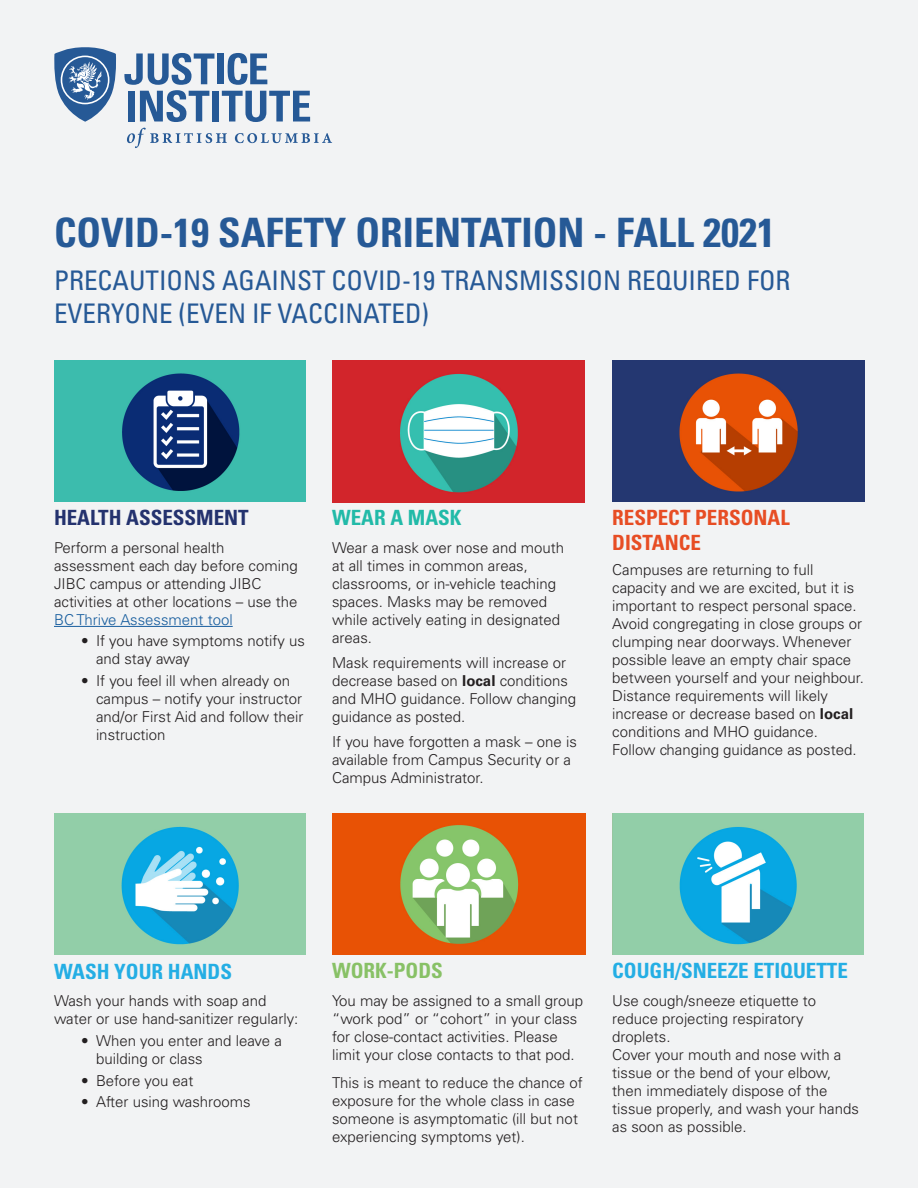
<style>
.page{position:relative;width:918px;height:1188px;background:#f2f3f4}
.page>*{position:absolute;margin:0;border:0;box-sizing:border-box;transform-origin:0 0}
.t1{font:700 condensed 40.5px "Univers LT Std";color:#265996}
.t2{font:condensed 27px/33px "Univers LT Std";color:#265996}
.t3{font:700 condensed 21px "Univers LT Std";color:#24aee4}
.t4{font:700 condensed 21px/25.2px "Univers LT Std";color:#e74d24}
.t5{font:700 condensed 21px "Univers LT Std";color:#24326e}
.t6{font:700 condensed 21px "Univers LT Std";color:#22baa8}
.t7{font:700 condensed 21px "Univers LT Std";color:#88c166}
.t8{font:300 15px/18px "Univers LT Std";color:#231f20}
.s1{color:#175d9e}
.s2{font-weight:700}
</style>
<div class="page">
<img style="left:54px;top:361px;width:251px;height:141px">
<hr style="left:54px;top:626px;width:179px;height:1px;background:#175d9e">
<img style="left:332px;top:361px;width:253px;height:142px">
<img style="left:612px;top:360px;width:252px;height:142px">
<img style="left:54px;top:813px;width:251px;height:142px">
<img style="left:332px;top:813px;width:254px;height:142px">
<img style="left:612px;top:813px;width:252px;height:142px">
<svg style="left:54px;top:47px;width:62px;height:75px"></svg>
<div style="left:217px;top:53px;width:7px;height:31px;background:#265996"></div>
<svg style="left:228px;top:53px;width:39px;height:32px"></svg>
<svg style="left:124px;top:53px;width:90px;height:69px"></svg>
<div style="left:212px;top:91px;width:7px;height:31px;background:#265996"></div>
<svg style="left:222px;top:91px;width:88px;height:31px"></svg>
<svg style="left:127px;top:128px;width:100px;height:20px"></svg>
<svg style="left:235px;top:133px;width:97px;height:10px"></svg>
<p class="t1" style="left:54px;top:208px;width:723px">COVID-19 SAFETY ORIENTATION - FALL 2021</p>
<p class="t2" style="left:54px;top:263px;width:738px">PRECAUTIONS AGAINST COVID-19 TRANSMISSION REQUIRED FOR<br>EVERYONE (EVEN IF VACCINATED)</p>
<p class="t5" style="left:54px;top:505px;width:196px">HEALTH ASSESSMENT</p>
<p class="t8" style="left:54px;top:539px;width:245px">Perform a personal health assessment each day before coming<br>JIBC campus or attending JIBC activities at other locations – use the<br><span class="s1">BC Thrive Assessment tool</span></p>
<p class="t8" style="left:96px;top:632px;width:211px;text-indent:-15px">• If you have symptoms notify us and stay away</p>
<p class="t8" style="left:96px;top:672px;width:209px;text-indent:-15px">• If you feel ill when already on campus – notify your instructor and/or First Aid and follow their instruction</p>
<p class="t6" style="left:332px;top:505px;width:131px">WEAR A MASK</p>
<p class="t8" style="left:332px;top:539px;width:234px">Wear a mask over nose and mouth at all times in common areas, classrooms, or in-vehicle teaching spaces. Masks may be removed while actively eating in designated areas.</p>
<p class="t8" style="left:332px;top:654px;width:245px">Mask requirements will increase or decrease based on <span class="s2">local</span> conditions and MHO guidance. Follow changing guidance as posted.</p>
<p class="t8" style="left:332px;top:732px;width:246px">If you have forgotten a mask – one is available from Campus Security or a<br>Campus Administrator.</p>
<p class="t4" style="left:612px;top:505px;width:179px">RESPECT PERSONAL<br>DISTANCE</p>
<p class="t8" style="left:612px;top:561px;width:253px">Campuses are returning to full capacity and we are excited, but it is important to respect personal space.<br>Avoid congregating in close groups or clumping near doorways. Whenever possible leave an empty chair space between yourself and your neighbour.<br>Distance requirements will likely increase or decrease based on <span class="s2">local </span>conditions and MHO guidance.<br>Follow changing guidance as posted.</p>
<p class="t3" style="left:54px;top:958px;width:180px">WASH YOUR HANDS</p>
<p class="t8" style="left:54px;top:992px;width:246px">Wash your hands with soap and water or use hand-sanitizer regularly:</p>
<p class="t8" style="left:96px;top:1032px;width:187px;text-indent:-15px">• When you enter and leave a building or class</p>
<p class="t8" style="left:81px;top:1071px;width:114px">• Before you eat</p>
<p class="t8" style="left:81px;top:1093px;width:171px">• After using washrooms</p>
<p class="t7" style="left:332px;top:958px;width:112px">WORK-PODS</p>
<p class="t8" style="left:332px;top:992px;width:253px">You may be assigned to a small group “work pod” or “cohort” in your class for close-contact activities. Please limit your close contacts to that pod.</p>
<p class="t8" style="left:332px;top:1074px;width:252px">This is meant to reduce the chance of exposure for the whole class in case someone is asymptomatic (ill but not experiencing symptoms yet).</p>
<p class="t3" style="left:612px;top:957px;width:237px">COUGH/SNEEZE ETIQUETTE</p>
<p class="t8" style="left:612px;top:991px;width:206px">Use cough/sneeze etiquette to reduce projecting respiratory droplets.</p>
<p class="t8" style="left:612px;top:1045px;width:248px">Cover your mouth and nose with a tissue or the bend of your elbow, then immediately dispose of the tissue properly, and wash your hands as soon as possible.</p>
</div>
